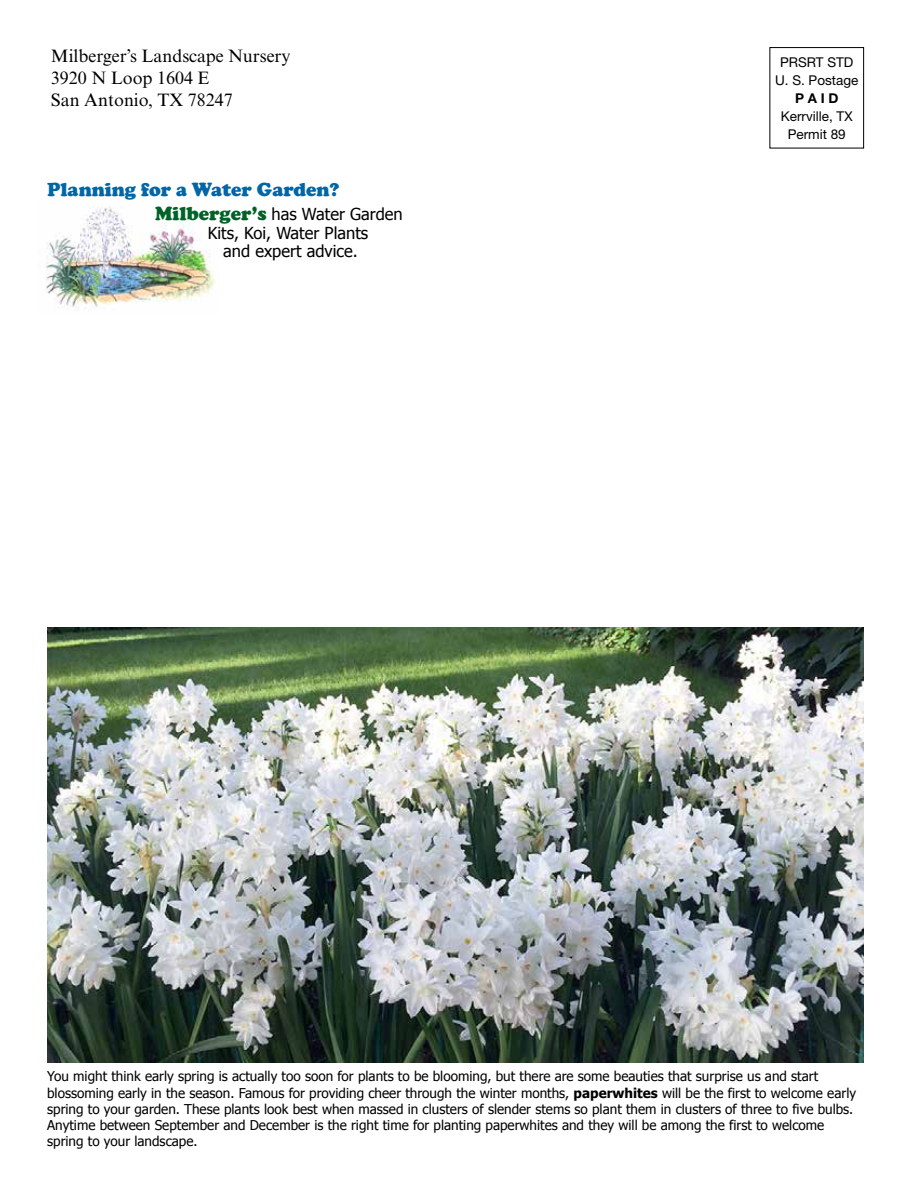
<style>
.page{position:relative;width:918px;height:1188px;background:#fff}
.page>*{position:absolute;margin:0;border:0;box-sizing:border-box;transform-origin:0 0}
.t1{font:900 19.5px "Cooper";color:#0066a6}
.t2{font:18px/21.6px "Times NRMT";color:#000}
.t3{font:16.5px/19.8px "Tahoma";color:#000}
.t4{font:13.5px/16.2px "Tahoma";color:#000}
.t5{font:13.5px/18px "Helvetica Neue";color:#000;text-align:center}
.t6{font:700 13.5px "Helvetica Neue";color:#000}
.s1{font-family:"Cooper";font-weight:900;font-size:19.5px;color:#016228}
.s2{font-weight:700}
</style>
<div class="page">
<img style="left:46px;top:207px;width:170px;height:101px">
<img style="left:47px;top:627px;width:817px;height:435px">
<div style="left:770px;top:47px;width:94px;height:101px;border:1px solid #000"></div>
<h2 class="t2" style="left:51px;top:45px;width:241px">Milberger’s Landscape Nursery<br>3920 N Loop 1604 E<br>San Antonio, TX 78247</h2>
<p class="t5" style="left:775px;top:53px;width:85px">PRSRT STD<br>U. S. Postage</p>
<p class="t6" style="left:795px;top:90px;width:45px">P A I D</p>
<p class="t5" style="left:781px;top:107px;width:73px">Kerrville, TX<br>Permit 89</p>
<h1 class="t1" style="left:47px;top:178px;width:293px">Planning for a Water Garden?</h1>
<p class="t3" style="left:208px;top:203px;width:196px;text-indent:-53px"><span class="s1">Milberger’s</span> has Water Garden<br>Kits, Koi, Water Plants</p>
<p class="t3" style="left:223px;top:241px;width:136px">and expert advice.</p>
<p class="t4" style="left:47px;top:1068px;width:810px">You might think early spring is actually too soon for plants to be blooming, but there are some beauties that surprise us and start blossoming early in the season. Famous for providing cheer through the winter months, <span class="s2">paperwhites</span> will be the first to welcome early spring to your garden. These plants look best when massed in clusters of slender stems so plant them in clusters of three to five bulbs.<br>Anytime between September and December is the right time for planting paperwhites and they will be among the first to welcome spring to your landscape.</p>
</div>
